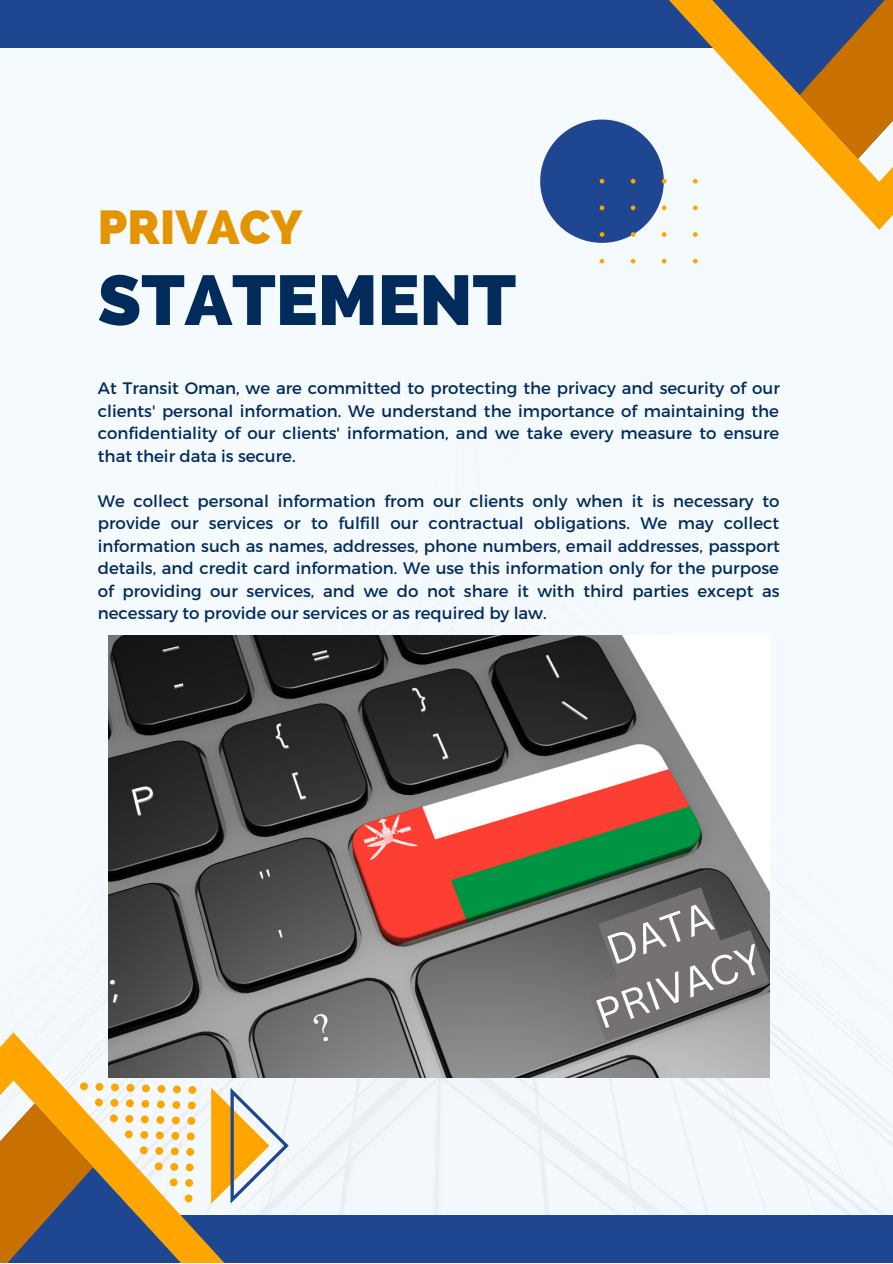
<style>
.page{position:relative;width:893px;height:1264px;background:#fff}
.page>*{position:absolute;margin:0;border:0;box-sizing:border-box;transform-origin:0 0}
.t1{font:800 70.2px "Raleway";color:#002b5b}
.t2{font:800 47.85px "Raleway";color:#e49401}
.t3{font:40.8px/56.6px "Canva Sans";color:#fff;text-align:center}
.t4{font:16.5px/22.5px "Montserrat";color:#002b5b;text-align:justify}
</style>
<div class="page">
<div style="left:0;top:47px;width:892px;height:1168px;background:#f5faff"></div>
<div style="left:0;top:0;width:892px;height:47px;background:#1f4690"></div>
<svg style="left:599px;top:259px;width:5px;height:4px"></svg>
<svg style="left:630px;top:259px;width:5px;height:4px"></svg>
<svg style="left:661px;top:259px;width:5px;height:4px"></svg>
<svg style="left:540px;top:0;width:352px;height:243px"></svg>
<svg style="left:693px;top:259px;width:4px;height:4px"></svg>
<div style="left:0;top:1215px;width:892px;height:47px;background:#1f4690"></div>
<svg style="left:0;top:1005px;width:289px;height:257px"></svg>
<img style="left:108px;top:635px;width:661px;height:442px">
<svg style="left:568px;top:876px;width:201px;height:164px;background:#727070"></svg>
<h2 class="t2" style="left:98px;top:199px;width:206px">PRIVACY</h2>
<h1 class="t1" style="left:98px;top:259px;width:420px">STATEMENT</h1>
<p class="t4" style="left:98px;top:376px;width:683px">At Transit Oman, we are committed to protecting the privacy and security of our clients' personal information. We understand the importance of maintaining the confidentiality of our clients' information, and we take every measure to ensure that their data is secure.</p>
<p class="t4" style="left:98px;top:489px;width:683px">We collect personal information from our clients only when it is necessary to provide our services or to fulfill our contractual obligations. We may collect information such as names, addresses, phone numbers, email addresses, passport details, and credit card information. We use this information only for the purpose of providing our services, and we do not share it with third parties except as necessary to provide our services or as required by law.</p>
<h3 class="t3" style="left:567px;top:935px;width:175px;rotate:-20deg">DATA<br>PRIVACY</h3>
</div>
